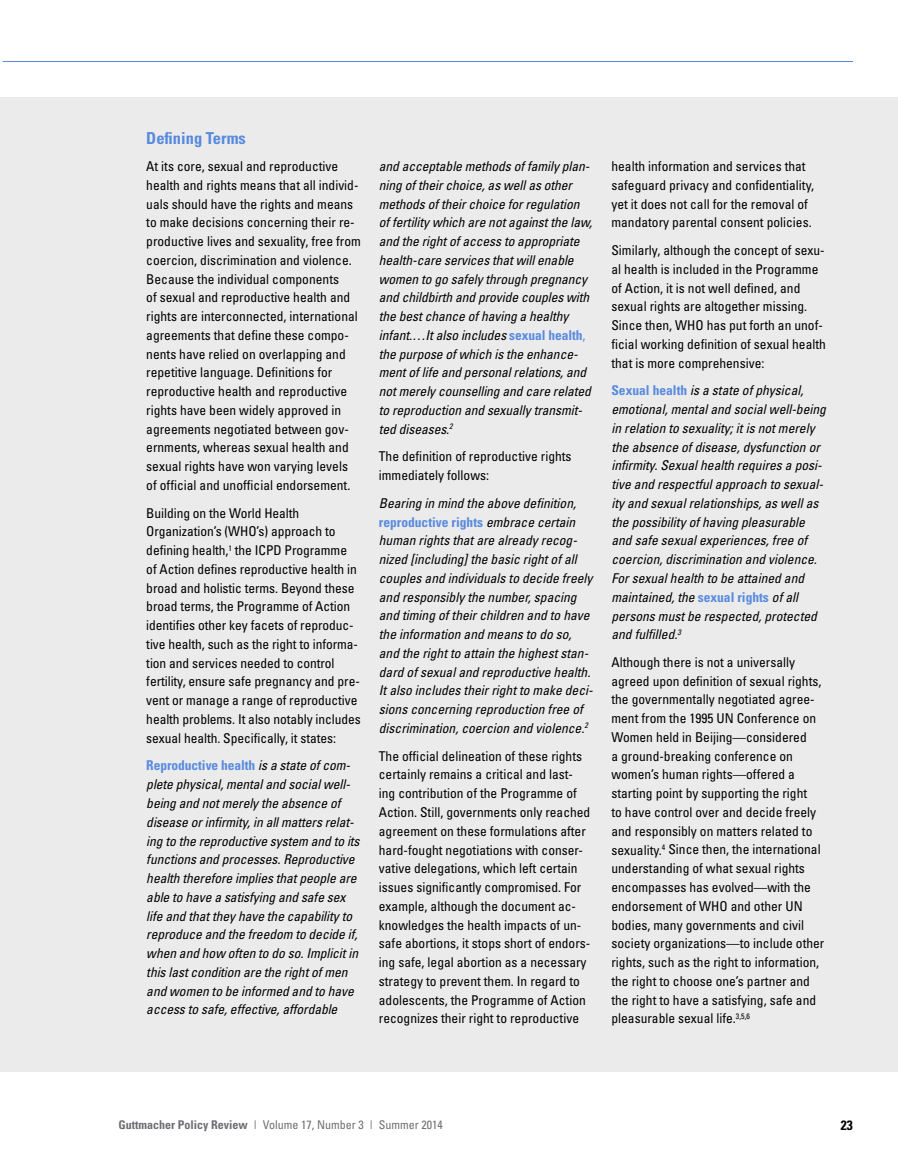
<style>
.page{position:relative;width:898px;height:1168px;background:#fff}
.page>*{position:absolute;margin:0;border:0;box-sizing:border-box;transform-origin:0 0}
.t1{font:700 condensed 16.5px "Univers";color:#588ade}
.t2{font:condensed 13.5px/18.8px "Univers";color:#000}
.t3{font:italic condensed 13.5px/18.8px "Univers";letter-spacing:-.005em;color:#000}
.t4{font:700 condensed 13.5px "Univers";color:#000}
.t5{font:condensed 12px "Univers";color:#6d6e71}
.s1{font-weight:700;font-style:normal;color:#588ade}
.s2{font-style:normal;color:#588ade}
.s3{font-weight:700}
</style>
<div class="page">
<hr style="left:3px;top:61px;width:850px;height:1px;background:#588ade">
<div style="left:0;top:98px;width:898px;height:974px;background:#ebebec"></div>
<p class="t1" style="left:146px;top:128px;width:101px">Defining Terms</p>
<p class="t2" style="left:146px;top:157px;width:216px">At its core, sexual and reproductive health and rights means that all individ&shy;uals should have the rights and means to make decisions concerning their re&shy;productive lives and sexuality, free from coercion, discrimination and violence.<br>Because the individual components<br>of sexual and reproductive health and rights are interconnected, international agreements that define these compo&shy;nents have relied on overlapping and repetitive language. Definitions for reproductive health and reproductive rights have been widely approved in agreements negotiated between gov&shy;ernments, whereas sexual health and sexual rights have won varying levels of official and unofficial endorsement.</p>
<p class="t2" style="left:146px;top:503px;width:216px">Building on the World Health Organization’s (WHO’s) approach to defining health,<sup>1</sup> the ICPD Programme of Action defines reproductive health in broad and holistic terms. Beyond these broad terms, the Programme of Action identifies other key facets of reproduc&shy;tive health, such as the right to informa&shy;tion and services needed to control fertility, ensure safe pregnancy and pre&shy;vent or manage a range of reproductive health problems. It also notably includes sexual health. Specifically, it states:</p>
<p class="t3" style="left:146px;top:756px;width:215px"><span class="s1">Reproductive health</span> is a state of com&shy;plete physical, mental and social well&shy;being and not merely the absence of disease or infirmity, in all matters relat&shy;ing to the reproductive system and to its functions and processes. Reproductive health therefore implies that people are able to have a satisfying and safe sex life and that they have the capability to reproduce and the freedom to decide if, when and how often to do so. Implicit in this last condition are the right of men and women to be informed and to have access to safe, effective, affordable</p>
<p class="t3" style="left:379px;top:157px;width:215px">and acceptable methods of family plan&shy;ning of their choice, as well as other methods of their choice for regulation of fertility which are not against the law, and the right of access to appropriate health-care services that will enable women to go safely through pregnancy and childbirth and provide couples with the best chance of having a healthy infant.…It also includes <span class="s1">sexual health</span><span class="s2">, </span>the purpose of which is the enhance&shy;ment of life and personal relations, and not merely counselling and care related to reproduction and sexually transmit&shy;ted diseases.<sup>2</sup></p>
<p class="t2" style="left:379px;top:447px;width:194px">The definition of reproductive rights immediately follows:</p>
<p class="t3" style="left:379px;top:493px;width:215px">Bearing in mind the above definition, <span class="s1">reproductive rights</span> embrace certain human rights that are already recog&shy;nized [including] the basic right of all couples and individuals to decide freely and responsibly the number, spacing and timing of their children and to have the information and means to do so, and the right to attain the highest stan&shy;dard of sexual and reproductive health.<br>It also includes their right to make deci&shy;sions concerning reproduction free of discrimination, coercion and violence.<sup>2</sup></p>
<p class="t2" style="left:379px;top:746px;width:213px">The official delineation of these rights certainly remains a critical and last&shy;ing contribution of the Programme of Action. Still, governments only reached agreement on these formulations after hard-fought negotiations with conser&shy;vative delegations, which left certain issues significantly compromised. For example, although the document ac&shy;knowledges the health impacts of un&shy;safe abortions, it stops short of endors&shy;ing safe, legal abortion as a necessary strategy to prevent them. In regard to adolescents, the Programme of Action recognizes their right to reproductive</p>
<p class="t2" style="left:611px;top:157px;width:204px">health information and services that safeguard privacy and confidentiality, yet it does not call for the removal of mandatory parental consent policies.</p>
<p class="t2" style="left:611px;top:241px;width:216px">Similarly, although the concept of sexu&shy;al health is included in the Programme of Action, it is not well defined, and sexual rights are altogether missing.<br>Since then, WHO has put forth an unof&shy;ficial working definition of sexual health that is more comprehensive:</p>
<p class="t3" style="left:611px;top:381px;width:216px"><span class="s1">Sexual health</span> is a state of physical, emotional, mental and social well-being in relation to sexuality; it is not merely the absence of disease, dysfunction or infirmity. Sexual health requires a posi&shy;tive and respectful approach to sexual&shy;ity and sexual relationships, as well as the possibility of having pleasurable and safe sexual experiences, free of coercion, discrimination and violence.<br>For sexual health to be attained and maintained, the <span class="s1">sexual rights</span> of all persons must be respected, protected and fulfilled.<sup>3</sup></p>
<p class="t2" style="left:611px;top:652px;width:214px">Although there is not a universally agreed upon definition of sexual rights, the governmentally negotiated agree&shy;ment from the 1995 UN Conference on Women held in Beijing—considered<br>a ground-breaking conference on women’s human rights—offered a starting point by supporting the right<br>to have control over and decide freely and responsibly on matters related to sexuality.<sup>4</sup> Since then, the international understanding of what sexual rights encompasses has evolved—with the endorsement of WHO and other UN bodies, many governments and civil society organizations—to include other rights, such as the right to information, the right to choose one’s partner and the right to have a satisfying, safe and pleasurable sexual life.<sup>3,5,6</sup></p>
<p class="t5" style="left:118px;top:1117px;width:326px"><span class="s3">Guttmacher Policy Review</span> | Volume 17, Number 3 | Summer 2014</p>
<p class="t4" style="left:841px;top:1116px;width:13px">23</p>
</div>
